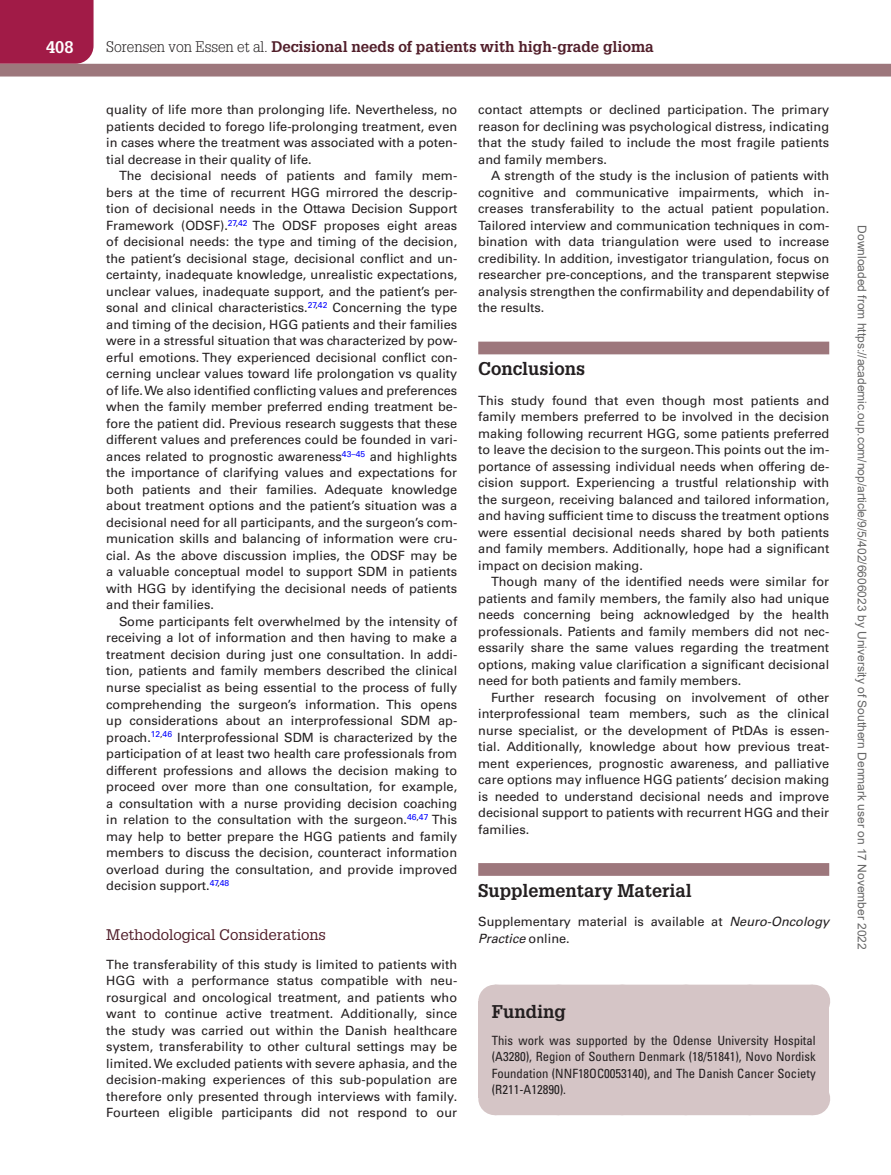
<style>
.page{position:relative;width:891px;height:1175px;background:#fff}
.page>*{position:absolute;margin:0;border:0;box-sizing:border-box;transform-origin:0 0}
.Supp_Head{font:700 18px "Glypha LT Std";color:#231f20}
.HeadA{font:700 18px "Glypha LT Std";color:#231f20}
.EM_Head{font:700 18px "Glypha LT Std";color:#231f20}
.t1{font:700 16.5px "Glypha LT Std";color:#fff}
.t2{font:15px "Glypha LT Std Bold 3";color:#511e2a}
.HeadB{font:15px "Glypha LT Std";color:#511e2a}
.TextInd{font:12.75px/16.5px "Univers LT Std";color:#231f20;text-align:justify}
.Text{font:12.75px/16.5px "Univers LT Std";letter-spacing:.005em;color:#231f20;text-align:justify}
.EM_Text{font:condensed 12.75px/16.5px "Univers LT Std";color:#231f20;text-align:justify}
.Supp_Text{font:12.75px/16.5px "Univers LT Std";color:#231f20}
.t3{font:12px "Arial";color:#666}
.s1{font-family:"Glypha LT Std Light 2";color:#231f20}
.s2{font-style:italic}
</style>
<div class="page">
<div style="left:0;top:0;width:94px;height:64px;background:#a11b47"></div>
<div style="left:0;top:64px;width:891px;height:12px;background:#9d777c"></div>
<div style="left:478px;top:341px;width:351px;height:13px;background:#9d777c"></div>
<div style="left:478px;top:863px;width:351px;height:12px;background:#9d777c"></div>
<div style="left:478px;top:1001px;width:351px;height:33px;background:#d5c5c6"></div>
<div style="left:495px;top:984px;width:318px;height:33px;background:#d5c5c6"></div>
<svg style="left:558px;top:984px;width:223px;height:1px"></svg>
<hr style="left:813px;top:984px;width:1px;height:33px;background:#d5c5c6">
<div style="left:478px;top:1032px;width:351px;height:65px;background:#d5c5c6"></div>
<div style="left:495px;top:1082px;width:318px;height:33px;background:#d5c5c6"></div>
<hr style="left:813px;top:1082px;width:1px;height:33px;background:#d5c5c6">
<p class="t1" style="left:46px;top:37px;width:29px">408</p>
<p class="t2" style="left:106px;top:37px;width:549px"><span class="s1">Sorensen von Essen et al.</span> Decisional needs of patients with high-grade glioma</p>
<p class="TextInd" style="left:106px;top:102px;width:353px">quality of life more than prolonging life. Nevertheless, no patients decided to forego life-prolonging treatment, even in cases where the treatment was associated with a poten&shy;tial decrease in their quality of life.</p>
<p class="TextInd" style="left:106px;top:168px;width:353px;text-indent:13px">The decisional needs of patients and family mem&shy;bers at the time of recurrent HGG mirrored the descrip&shy;tion of decisional needs in the Ottawa Decision Support Framework (ODSF).<sup>27</sup><sup>,</sup><sup>42</sup> The ODSF proposes eight areas of decisional needs: the type and timing of the decision, the patient’s decisional stage, decisional conflict and un&shy;certainty, inadequate knowledge, unrealistic expectations, unclear values, inadequate support, and the patient’s per&shy;sonal and clinical characteristics.<sup>27</sup><sup>,</sup><sup>42</sup> Concerning the type and timing of the decision, HGG patients and their families were in a stressful situation that was characterized by pow&shy;erful emotions. They experienced decisional conflict con&shy;cerning unclear values toward life prolongation vs quality of life. We also identified conflicting values and preferences when the family member preferred ending treatment be&shy;fore the patient did. Previous research suggests that these different values and preferences could be founded in vari&shy;ances related to prognostic awareness<sup>43–45</sup> and highlights the importance of clarifying values and expectations for both patients and their families. Adequate knowledge about treatment options and the patient’s situation was a decisional need for all participants, and the surgeon’s com&shy;munication skills and balancing of information were cru&shy;cial. As the above discussion implies, the ODSF may be a valuable conceptual model to support SDM in patients with HGG by identifying the decisional needs of patients and their families.</p>
<p class="TextInd" style="left:106px;top:613px;width:353px;text-indent:13px">Some participants felt overwhelmed by the intensity of receiving a lot of information and then having to make a treatment decision during just one consultation. In addi&shy;tion, patients and family members described the clinical nurse specialist as being essential to the process of fully comprehending the surgeon’s information. This opens up considerations about an interprofessional SDM ap&shy;proach.<sup>12</sup><sup>,</sup><sup>46</sup> Interprofessional SDM is characterized by the participation of at least two health care professionals from different professions and allows the decision making to proceed over more than one consultation, for example, a consultation with a nurse providing decision coaching in relation to the consultation with the surgeon.<sup>46</sup><sup>,</sup><sup>47</sup> This may help to better prepare the HGG patients and family members to discuss the decision, counteract information overload during the consultation, and provide improved decision support.<sup>47</sup><sup>,</sup><sup>48</sup></p>
<h3 class="HeadB" style="left:106px;top:925px;width:221px">Methodological Considerations</h3>
<p class="Text" style="left:106px;top:956px;width:353px">The transferability of this study is limited to patients with HGG with a performance status compatible with neu&shy;rosurgical and oncological treatment, and patients who want to continue active treatment. Additionally, since the study was carried out within the Danish healthcare system, transferability to other cultural settings may be limited. We excluded patients with severe aphasia, and the decision-making experiences of this sub-population are therefore only presented through interviews with family.<br>Fourteen eligible participants did not respond to our</p>
<p class="Text" style="left:478px;top:102px;width:353px">contact attempts or declined participation. The primary reason for declining was psychological distress, indicating that the study failed to include the most fragile patients and family members.</p>
<p class="TextInd" style="left:478px;top:168px;width:353px;text-indent:13px">A strength of the study is the inclusion of patients with cognitive and communicative impairments, which in&shy;creases transferability to the actual patient population.<br>Tailored interview and communication techniques in com&shy;bination with data triangulation were used to increase credibility. In addition, investigator triangulation, focus on researcher pre-conceptions, and the transparent stepwise analysis strengthen the confirmability and dependability of the results.</p>
<h2 class="HeadA" style="left:478px;top:358px;width:109px">Conclusions</h2>
<p class="Text" style="left:478px;top:392px;width:353px">This study found that even though most patients and family members preferred to be involved in the decision making following recurrent HGG, some patients preferred to leave the decision to the surgeon. This points out the im&shy;portance of assessing individual needs when offering de&shy;cision support. Experiencing a trustful relationship with the surgeon, receiving balanced and tailored information, and having sufficient time to discuss the treatment options were essential decisional needs shared by both patients and family members. Additionally, hope had a significant impact on decision making.</p>
<p class="TextInd" style="left:478px;top:573px;width:353px;text-indent:13px">Though many of the identified needs were similar for patients and family members, the family also had unique needs concerning being acknowledged by the health professionals. Patients and family members did not nec&shy;essarily share the same values regarding the treatment options, making value clarification a significant decisional need for both patients and family members.</p>
<p class="TextInd" style="left:478px;top:689px;width:353px;text-indent:13px">Further research focusing on involvement of other interprofessional team members, such as the clinical nurse specialist, or the development of PtDAs is essen&shy;tial. Additionally, knowledge about how previous treat&shy;ment experiences, prognostic awareness, and palliative care options may influence HGG patients’ decision making is needed to understand decisional needs and improve decisional support to patients with recurrent HGG and their families.</p>
<h3 class="Supp_Head" style="left:478px;top:879px;width:215px">Supplementary Material</h3>
<p class="Supp_Text" style="left:478px;top:913px;width:352px">Supplementary material is available at <span class="s2">Neuro-Oncology<br>Practice</span> online.</p>
<h3 class="EM_Head" style="left:492px;top:1000px;width:76px">Funding</h3>
<p class="EM_Text" style="left:492px;top:1031px;width:326px">This work was supported by the Odense University Hospital (A3280), Region of Southern Denmark (18/51841), Novo Nordisk Foundation (NNF18OC0053140), and The Danish Cancer Society (R211-A12890).</p>
<p class="t3" style="left:866px;top:225px;width:725px;rotate:90deg">Downloaded from https://academic.oup.com/nop/article/9/5/402/6606023 by University of Southern Denmark user on 17 November 2022</p>
</div>
